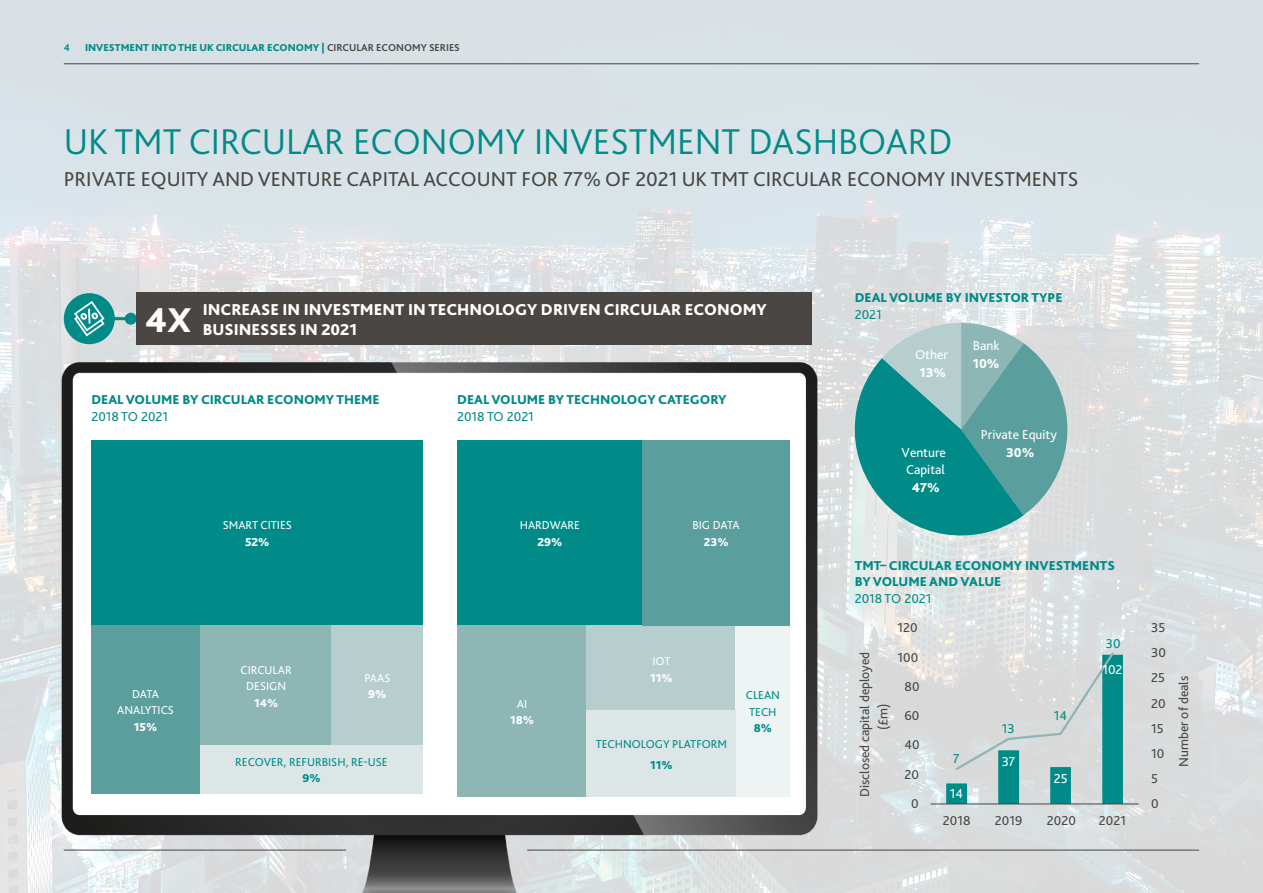
<style>
.page{position:relative;width:1263px;height:893px;background:#fff}
.page>*{position:absolute;margin:0;border:0;box-sizing:border-box;transform-origin:0 0}
.t1{font:300 37.5px "Bliss Pro";color:#008b88}
.t2{font:800 36px "Bliss Pro";color:#fff}
.t3{font:21px "Bliss Pro";color:#494643}
.t4{font:800 16.5px/19.5px "Bliss Pro";color:#fff}
.t5{font:800 13.5px/16.5px "Bliss Pro";color:#008b88}
.t6{font:13.5px/18.3px "Bliss Pro";color:#494643}
.t7{font:13.5px "Bliss Pro";color:#fff}
.t8{font:13.5px "Bliss Pro";color:#008b88}
.t9{font:800 13.5px "Bliss Pro";color:#fff}
.t10{font:12px/16.5px "Bliss Pro";color:#fff;text-align:center}
.t11{font:12px/16.5px "Bliss Pro";color:#008b88}
.t12{font:800 12px "Bliss Pro";color:#fff}
.t13{font:800 12px "Bliss Pro";color:#008b88}
.t14{font:800 10.5px "Bliss Pro";color:#008b88}
.t15{font:700 10.5px "Bliss Pro";color:#008b88}
.s1{font-weight:700;color:#494643}
</style>
<div class="page">
<img style="left:0;top:0;width:1263px;height:893px">
<hr style="left:64px;top:63px;width:1135px;height:1px;background:#494643">
<hr style="left:527px;top:850px;width:672px;height:1px;background:#494643">
<img style="left:45px;top:351px;width:786px;height:542px">
<svg style="left:855px;top:323px;width:212px;height:212px;background:#62acab"></svg>
<hr style="left:931px;top:804px;width:207px;height:1px;background:#494643">
<svg style="left:946px;top:650px;width:177px;height:154px;background:#aecaca"></svg>
<div style="left:91px;top:440px;width:332px;height:186px;background:#008b88"></div>
<div style="left:200px;top:625px;width:133px;height:121px;background:#8db6b5"></div>
<div style="left:332px;top:625px;width:91px;height:121px;background:#b6cece"></div>
<div style="left:200px;top:745px;width:223px;height:49px;background:#dce6e7"></div>
<div style="left:91px;top:625px;width:109px;height:169px;background:#5a9f9e"></div>
<div style="left:457px;top:440px;width:185px;height:185px;background:#008b88"></div>
<div style="left:457px;top:625px;width:130px;height:172px;background:#8db6b5"></div>
<div style="left:587px;top:625px;width:149px;height:87px;background:#b6cece"></div>
<div style="left:736px;top:625px;width:54px;height:172px;background:#eef3f3"></div>
<div style="left:587px;top:710px;width:149px;height:87px;background:#dce6e7"></div>
<div style="left:642px;top:440px;width:148px;height:185px;background:#5a9f9e"></div>
<div style="left:64px;top:293px;width:51px;height:51px;background:#008b88;border-radius:50%"></div>
<hr style="left:93px;top:317px;width:38px;height:3px;background:#008b88">
<div style="left:125px;top:313px;width:12px;height:12px;background:#008b88;border-radius:50%"></div>
<svg style="left:74px;top:301px;width:31px;height:35px"></svg>
<div style="left:137px;top:293px;width:675px;height:52px;background:#494643"></div>
<p class="t15" style="left:64px;top:40px;width:8px">4</p>
<p class="t14" style="left:85px;top:40px;width:376px">INVESTMENT INTO THE UK CIRCULAR ECONOMY | <span class="s1">CIRCULAR ECONOMY SERIES</span></p>
<h1 class="t1" style="left:64px;top:118px;width:890px">UK TMT CIRCULAR ECONOMY INVESTMENT DASHBOARD</h1>
<h3 class="t3" style="left:64px;top:166px;width:1016px">PRIVATE EQUITY AND VENTURE CAPITAL ACCOUNT FOR 77% OF 2021 UK TMT CIRCULAR ECONOMY INVESTMENTS</h3>
<h2 class="t2" style="left:145px;top:298px;width:48px">4X</h2>
<p class="t4" style="left:203px;top:300px;width:565px">INCREASE IN INVESTMENT IN TECHNOLOGY DRIVEN CIRCULAR ECONOMY<br>BUSINESSES IN 2021</p>
<p class="t5" style="left:91px;top:391px;width:290px">DEAL VOLUME BY CIRCULAR ECONOMY THEME</p>
<p class="t8" style="left:91px;top:408px;width:78px">2018 TO 2021</p>
<p class="t10" style="left:117px;top:685px;width:58px">DATA<br>ANALYTICS</p>
<p class="t12" style="left:134px;top:719px;width:25px">15%</p>
<p class="t10" style="left:223px;top:517px;width:71px">SMART CITIES</p>
<p class="t12" style="left:245px;top:534px;width:26px">52%</p>
<p class="t10" style="left:241px;top:661px;width:53px">CIRCULAR<br>DESIGN</p>
<p class="t12" style="left:254px;top:695px;width:26px">14%</p>
<p class="t10" style="left:364px;top:669px;width:28px">PAAS</p>
<p class="t12" style="left:368px;top:687px;width:20px">9%</p>
<p class="t11" style="left:235px;top:753px;width:154px">RECOVER, REFURBISH, RE-USE</p>
<p class="t13" style="left:302px;top:771px;width:20px">9%</p>
<p class="t5" style="left:457px;top:391px;width:271px">DEAL VOLUME BY TECHNOLOGY CATEGORY</p>
<p class="t8" style="left:457px;top:408px;width:78px">2018 TO 2021</p>
<p class="t10" style="left:520px;top:517px;width:62px">HARDWARE</p>
<p class="t12" style="left:537px;top:534px;width:26px">29%</p>
<p class="t10" style="left:692px;top:517px;width:49px">BIG DATA</p>
<p class="t12" style="left:704px;top:534px;width:26px">23%</p>
<p class="t10" style="left:517px;top:695px;width:12px">AI</p>
<p class="t12" style="left:510px;top:713px;width:25px">18%</p>
<p class="t10" style="left:652px;top:653px;width:20px">IOT</p>
<p class="t12" style="left:650px;top:670px;width:24px">11%</p>
<p class="t11" style="left:596px;top:736px;width:133px">TECHNOLOGY PLATFORM</p>
<p class="t13" style="left:650px;top:757px;width:24px">11%</p>
<p class="t11" style="left:746px;top:687px;width:36px">CLEAN<br>TECH</p>
<p class="t13" style="left:754px;top:721px;width:20px">8%</p>
<p class="t5" style="left:855px;top:289px;width:209px">DEAL VOLUME BY INVESTOR TYPE</p>
<p class="t8" style="left:855px;top:306px;width:29px">2021</p>
<p class="t7" style="left:915px;top:346px;width:34px">Other</p>
<p class="t9" style="left:919px;top:364px;width:28px">13%</p>
<p class="t7" style="left:973px;top:337px;width:28px">Bank</p>
<p class="t9" style="left:973px;top:355px;width:28px">10%</p>
<p class="t7" style="left:981px;top:426px;width:78px">Private Equity</p>
<p class="t7" style="left:902px;top:444px;width:46px">Venture</p>
<p class="t9" style="left:1006px;top:444px;width:30px">30%</p>
<p class="t7" style="left:906px;top:461px;width:41px">Capital</p>
<p class="t9" style="left:912px;top:479px;width:29px">47%</p>
<p class="t5" style="left:855px;top:557px;width:262px">TMT– CIRCULAR ECONOMY INVESTMENTS<br>BYVOLUME AND VALUE</p>
<p class="t8" style="left:855px;top:590px;width:78px">2018 TO 2021</p>
<p class="t6" style="left:898px;top:618px;width:22px">120</p>
<p class="t6" style="left:898px;top:648px;width:22px">100</p>
<p class="t6" style="left:855px;top:730px;width:80px;text-indent:-67px;rotate:-90deg">Disclosed capital deployed (£m)</p>
<p class="t6" style="left:904px;top:677px;width:17px">80</p>
<p class="t6" style="left:904px;top:706px;width:16px">60</p>
<p class="t6" style="left:904px;top:735px;width:17px">40</p>
<p class="t6" style="left:904px;top:765px;width:16px">20</p>
<p class="t6" style="left:911px;top:794px;width:9px">0</p>
<p class="t8" style="left:1106px;top:636px;width:16px">30</p>
<p class="t8" style="left:953px;top:751px;width:8px">7</p>
<p class="t7" style="left:950px;top:785px;width:15px">14</p>
<p class="t8" style="left:1002px;top:720px;width:14px">13</p>
<p class="t7" style="left:1002px;top:753px;width:15px">37</p>
<p class="t8" style="left:1054px;top:707px;width:15px">14</p>
<p class="t7" style="left:1054px;top:770px;width:15px">25</p>
<p class="t7" style="left:1102px;top:661px;width:22px">102</p>
<p class="t6" style="left:943px;top:811px;width:29px">2018</p>
<p class="t6" style="left:995px;top:811px;width:29px">2019</p>
<p class="t6" style="left:1047px;top:811px;width:30px">2020</p>
<p class="t6" style="left:1099px;top:811px;width:29px">2021</p>
<p class="t6" style="left:1151px;top:618px;width:16px">35</p>
<p class="t6" style="left:1151px;top:643px;width:16px">30</p>
<p class="t6" style="left:1151px;top:668px;width:15px">25</p>
<p class="t6" style="left:1151px;top:693px;width:16px">20</p>
<p class="t6" style="left:1151px;top:719px;width:14px">15</p>
<p class="t6" style="left:1151px;top:744px;width:15px">10</p>
<p class="t6" style="left:1151px;top:769px;width:8px">5</p>
<p class="t6" style="left:1151px;top:794px;width:9px">0</p>
<p class="t6" style="left:1174px;top:767px;width:92px;rotate:-90deg">Number of deals</p>
</div>
